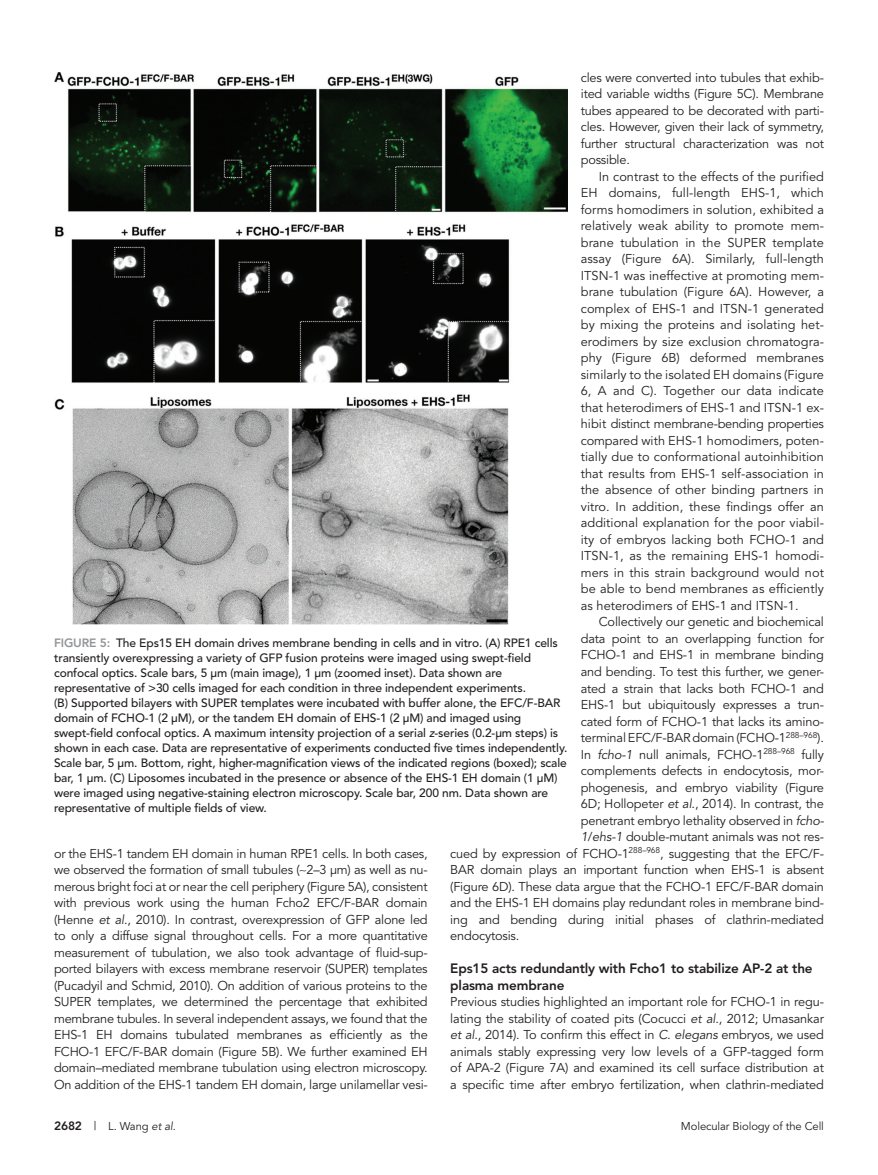
<style>
.page{position:relative;width:878px;height:1175px;background:#fff}
.page>*{position:absolute;margin:0;border:0;box-sizing:border-box;transform-origin:0 0}
.t1{font:800 13.5px/16.5px "Avenir";letter-spacing:-.01em;color:#231f20}
.Para{font:12.75px/16.5px "Avenir";letter-spacing:-.015em;color:#231f20;text-align:justify}
.ParaFL{font:12.75px/16.5px "Avenir";letter-spacing:-.015em;color:#231f20;text-align:justify}
.FigCaption{font:500 12px/15px "Avenir";letter-spacing:-.01em;color:#231f20}
.t2{font:11.25px "Avenir";letter-spacing:-.01em;color:#231f20}
.s1{font-style:italic}
.s2{font-weight:800;color:#939598}
.s3{font-weight:800;font-size:12px}
.s4{font-size:12px}
</style>
<div class="page">
<img style="left:54px;top:72px;width:513px;height:552px">
<p class="ParaFL" style="left:580px;top:69px;width:245px">cles were converted into tubules that exhib&shy;ited variable widths (Figure 5C). Membrane tubes appeared to be decorated with parti&shy;cles. However, given their lack of symmetry, further structural characterization was not possible.</p>
<p class="Para" style="left:580px;top:168px;width:245px;text-indent:18px">In contrast to the effects of the purified EH domains, full-length EHS-1, which forms homodimers in solution, exhibited a relatively weak ability to promote mem&shy;brane tubulation in the SUPER template assay (Figure 6A). Similarly, full-length ITSN-1 was ineffective at promoting mem&shy;brane tubulation (Figure 6A). However, a complex of EHS-1 and ITSN-1 generated by mixing the proteins and isolating het&shy;erodimers by size exclusion chromatogra&shy;phy (Figure 6B) deformed membranes similarly to the isolated EH domains (Figure 6, A and C). Together our data indicate that heterodimers of EHS-1 and ITSN-1 ex&shy;hibit distinct membrane-bending properties compared with EHS-1 homodimers, poten&shy;tially due to conformational autoinhibition that results from EHS-1 self-association in the absence of other binding partners in vitro. In addition, these findings offer an additional explanation for the poor viabil&shy;ity of embryos lacking both FCHO-1 and ITSN-1, as the remaining EHS-1 homodi&shy;mers in this strain background would not be able to bend membranes as efficiently as heterodimers of EHS-1 and ITSN-1.</p>
<p class="Para" style="left:598px;top:614px;width:227px">Collectively our genetic and biochemical</p>
<p class="Para" style="left:580px;top:630px;width:245px">data point to an overlapping function for</p>
<p class="Para" style="left:580px;top:647px;width:245px">FCHO-1 and EHS-1 in membrane binding</p>
<p class="Para" style="left:580px;top:663px;width:245px">and bending. To test this further, we gener-</p>
<p class="Para" style="left:580px;top:680px;width:244px">ated a strain that lacks both FCHO-1 and</p>
<p class="Para" style="left:580px;top:696px;width:245px">EHS-1 but ubiquitously expresses a trun-</p>
<p class="Para" style="left:580px;top:713px;width:245px">cated form of FCHO-1 that lacks its amino-</p>
<p class="Para" style="left:580px;top:729px;width:245px">terminal EFC/F-BAR domain (FCHO-1<sup>288–968</sup>).</p>
<p class="Para" style="left:580px;top:746px;width:245px">In <span class="s1">fcho-1</span> null animals, FCHO-1<sup>288–968</sup> fully</p>
<p class="Para" style="left:580px;top:762px;width:245px">complements defects in endocytosis, mor-</p>
<p class="Para" style="left:580px;top:779px;width:244px">phogenesis, and embryo viability (Figure</p>
<p class="Para" style="left:580px;top:795px;width:245px">6D; Hollopeter <span class="s1">et al</span>., 2014). In contrast, the</p>
<p class="Para" style="left:580px;top:812px;width:245px">penetrant embryo lethality observed in <span class="s1">fcho-</span></p>
<p class="Para" style="left:580px;top:828px;width:245px"><span class="s1">1</span>/<span class="s1">ehs-1</span> double-mutant animals was not res-</p>
<p class="Para" style="left:450px;top:845px;width:375px">cued by expression of FCHO-1<sup>288–968</sup>, suggesting that the EFC/F-</p>
<p class="Para" style="left:450px;top:861px;width:375px">BAR domain plays an important function when EHS-1 is absent</p>
<p class="Para" style="left:450px;top:878px;width:375px">(Figure 6D). These data argue that the FCHO-1 EFC/F-BAR domain</p>
<p class="Para" style="left:450px;top:894px;width:375px">and the EHS-1 EH domains play redundant roles in membrane bind-</p>
<p class="Para" style="left:450px;top:911px;width:375px">ing and bending during initial phases of clathrin-mediated</p>
<p class="Para" style="left:450px;top:927px;width:71px">endocytosis.</p>
<h2 class="t1" style="left:450px;top:960px;width:364px">Eps15 acts redundantly with Fcho1 to stabilize AP-2 at the plasma membrane</h2>
<p class="ParaFL" style="left:450px;top:993px;width:375px">Previous studies highlighted an important role for FCHO-1 in regu&shy;lating the stability of coated pits (Cocucci <span class="s1">et al</span>., 2012; Umasankar <span class="s1">et al</span>., 2014). To confirm this effect in <span class="s1">C. elegans</span> embryos, we used animals stably expressing very low levels of a GFP-tagged form of APA-2 (Figure 7A) and examined its cell surface distribution at a specific time after embryo fertilization, when clathrin-mediated</p>
<p class="FigCaption" style="left:54px;top:635px;width:515px"><span class="s2">FIGURE 5:</span> The Eps15 EH domain drives membrane bending in cells and in vitro. (A) RPE1 cells transiently overexpressing a variety of GFP fusion proteins were imaged using swept-field confocal optics. Scale bars, 5 μm (main image), 1 μm (zoomed inset). Data shown are representative of &gt;30 cells imaged for each condition in three independent experiments.<br>(B) Supported bilayers with SUPER templates were incubated with buffer alone, the EFC/F-BAR domain of FCHO-1 (2 μM), or the tandem EH domain of EHS-1 (2 μM) and imaged using swept-field confocal optics. A maximum intensity projection of a serial <span class="s1">z</span>-series (0.2-μm steps) is shown in each case. Data are representative of experiments conducted five times independently.<br>Scale bar, 5 μm. Bottom, right, higher-magnification views of the indicated regions (boxed); scale bar, 1 μm. (C) Liposomes incubated in the presence or absence of the EHS-1 EH domain (1 μM) were imaged using negative-staining electron microscopy. Scale bar, 200 nm. Data shown are representative of multiple fields of view.</p>
<p class="ParaFL" style="left:54px;top:845px;width:375px">or the EHS-1 tandem EH domain in human RPE1 cells. In both cases, we observed the formation of small tubules (∼2–3 μm) as well as nu&shy;merous bright foci at or near the cell periphery (Figure 5A), consistent with previous work using the human Fcho2 EFC/F-BAR domain (Henne <span class="s1">et al</span>., 2010). In contrast, overexpression of GFP alone led to only a diffuse signal throughout cells. For a more quantitative measurement of tubulation, we also took advantage of fluid-sup&shy;ported bilayers with excess membrane reservoir (SUPER) templates (Pucadyil and Schmid, 2010). On addition of various proteins to the SUPER templates, we determined the percentage that exhibited membrane tubules. In several independent assays, we found that the EHS-1 EH domains tubulated membranes as efficiently as the FCHO-1 EFC/F-BAR domain (Figure 5B). We further examined EH domain–mediated membrane tubulation using electron microscopy.<br>On addition of the EHS-1 tandem EH domain, large unilamellar vesi-</p>
<p class="t2" style="left:54px;top:1119px;width:123px"><span class="s3">2682</span> <span class="s4">|</span> L. Wang <span class="s1">et al</span>.</p>
<p class="t2" style="left:681px;top:1119px;width:144px">Molecular Biology of the Cell</p>
</div>
